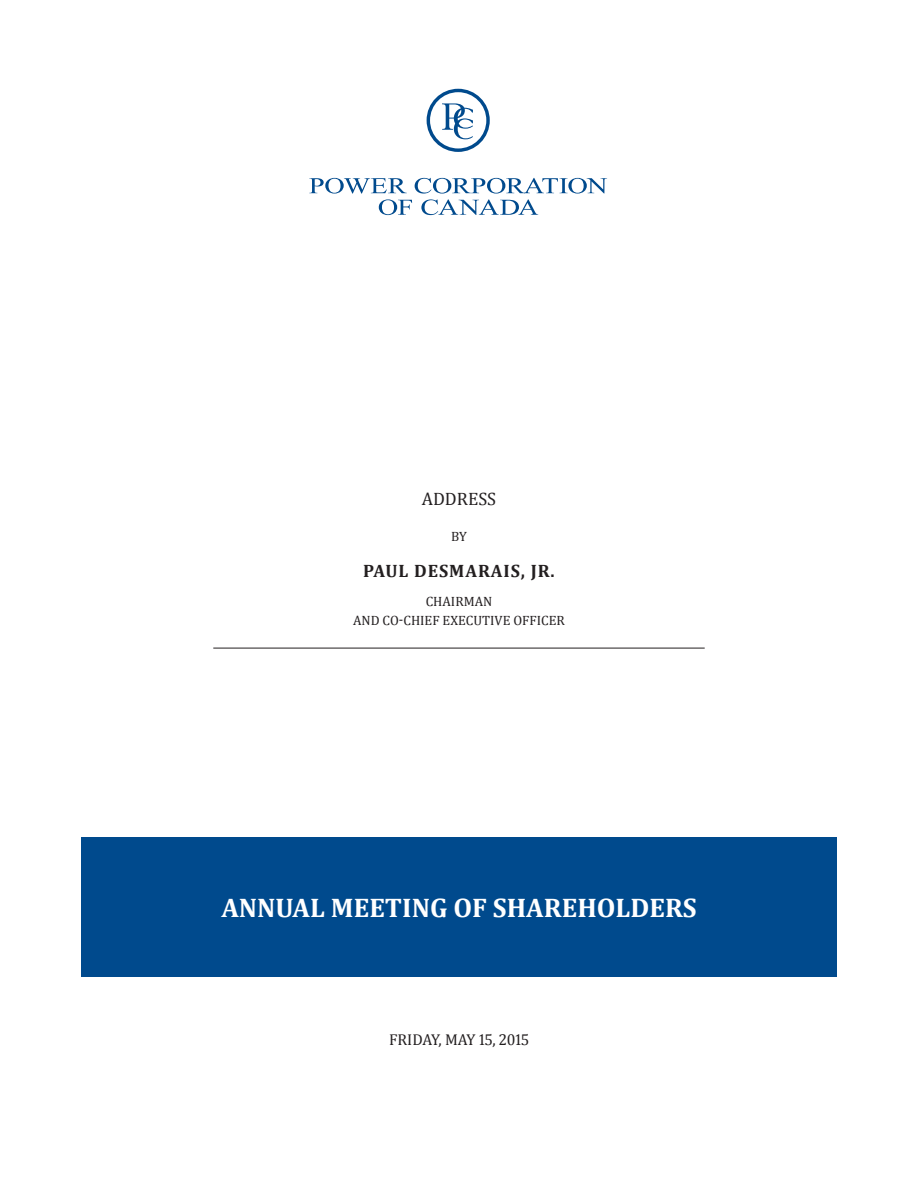
<style>
.page{position:relative;width:918px;height:1188px;background:#fff}
.page>*{position:absolute;margin:0;border:0;box-sizing:border-box;transform-origin:0 0}
.t1{font:700 27px "Cambria";color:#fff}
.t2{font:700 18px "Cambria";letter-spacing:.05em;color:#231f20}
.t3{font:18px "Cambria";color:#231f20}
.t4{font:15.75px "Cambria";color:#231f20}
.t5{font:13.5px/19.5px "Cambria";color:#231f20;text-align:center}
</style>
<div class="page">
<div style="left:81px;top:837px;width:756px;height:139px;background:#004a8d"></div>
<hr style="left:213px;top:648px;width:492px;height:1px;background:#231f20">
<svg style="left:309px;top:178px;width:298px;height:37px"></svg>
<svg style="left:427px;top:89px;width:63px;height:63px"></svg>
<h2 class="t3" style="left:422px;top:489px;width:76px">ADDRESS</h2>
<p class="t5" style="left:451px;top:527px;width:17px">BY</p>
<h2 class="t2" style="left:363px;top:559px;width:90px">PAUL DESMA</h2>
<h2 class="t2" style="left:478px;top:559px;width:78px">RAIS, JR.</h2>
<p class="t5" style="left:353px;top:591px;width:213px">CHAIRMAN<br>AND CO-CHIEF EXECUTIVE OFFICER</p>
<h1 class="t1" style="left:221px;top:889px;width:475px">ANNUAL MEETING OF SHAREHOLDERS</h1>
<p class="t4" style="left:389px;top:1031px;width:141px">FRIDAY, MAY 15, 2015</p>
</div>
